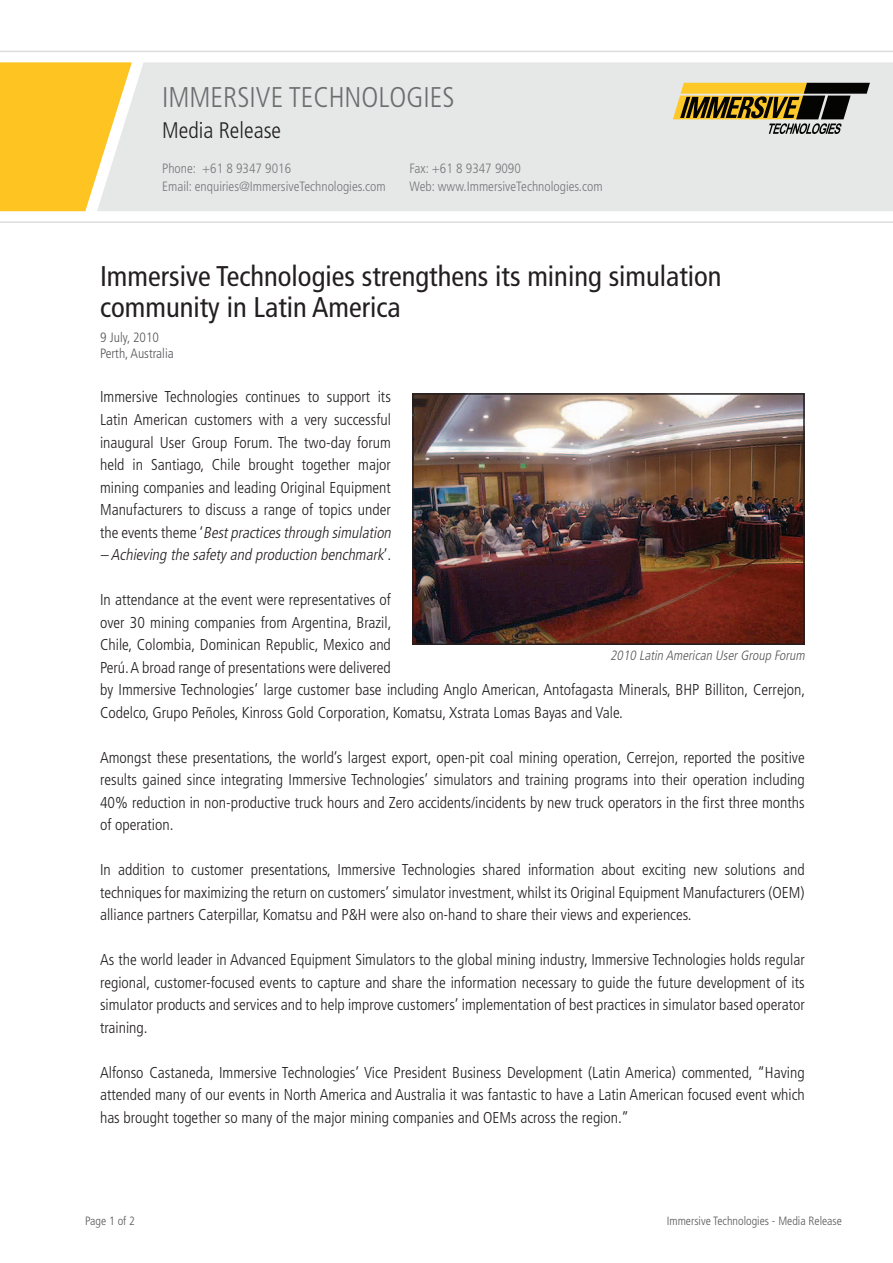
<style>
.page{position:relative;width:893px;height:1263px;background:#fff}
.page>*{position:absolute;margin:0;border:0;box-sizing:border-box;transform-origin:0 0}
.t1{font:condensed 28.5px/31.5px "Frutiger";color:#231f20}
.t2{font:300 condensed 28.5px "Frutiger";color:#6c6d70}
.t3{font:300 condensed 22.5px "Frutiger";color:#231f20}
.t4{font:300 condensed 15.75px/22.5px "Frutiger";color:#231f20;text-align:justify}
.t5{font:italic 300 condensed 15.75px "Frutiger";color:#231f20}
.t6{font:300 condensed 13.5px "Frutiger";color:#76787b}
.t7{font:italic 300 condensed 13.5px "Frutiger";color:#57585a}
.t8{font:300 condensed 13.5px/16.2px "Frutiger";color:#57585a}
.t9{font:300 condensed 12px "Frutiger";color:#57585a}
.s1{font-style:italic}
.s2{font-style:normal}
</style>
<div class="page">
<div style="left:0;top:62px;width:97px;height:149px;background:#fec422"></div>
<div style="left:97px;top:62px;width:796px;height:149px;background:#e5e8e7"></div>
<hr style="left:0;top:51px;width:893px;height:1px;background:#dcdddf">
<hr style="left:0;top:221px;width:893px;height:2px;background:#dcdddf">
<svg style="left:673px;top:83px;width:197px;height:51px;background:#9b8d60"></svg>
<img style="left:415px;top:396px;width:387px;height:246px">
<div style="left:412px;top:393px;width:393px;height:252px;border:2px solid #231f20"></div>
<h1 class="t2" style="left:162px;top:81px;width:294px">IMMERSIVE TECHNOLOGIES</h1>
<h2 class="t3" style="left:162px;top:118px;width:121px">Media Release</h2>
<p class="t6" style="left:162px;top:161px;width:131px">Phone: +61 8 9347 9016</p>
<p class="t6" style="left:410px;top:161px;width:113px">Fax: +61 8 9347 9090</p>
<p class="t6" style="left:162px;top:179px;width:225px">Email: enquiries@ImmersiveTechnologies.com</p>
<p class="t6" style="left:410px;top:179px;width:194px">Web: www.ImmersiveTechnologies.com</p>
<h1 class="t1" style="left:100px;top:261px;width:623px">Immersive Technologies strengthens its mining simulation community in Latin America</h1>
<p class="t8" style="left:100px;top:330px;width:75px">9 July, 2010<br>Perth, Australia</p>
<p class="t4" style="left:100px;top:386px;width:296px;text-align:left">Immersive Technologies continues to support its Latin American customers with a very successful inaugural User Group Forum. The two-day forum held in Santiago, Chile brought together major mining companies and leading Original Equipment Manufacturers to discuss a range of topics under t h e e v e n t s t h e m e ‘ <span class="s1">Bestpracticesthrough simulation</span></p>
<p class="t5" style="left:100px;top:546px;width:293px">– Achieving the safetyand production benchmark<span class="s2">’ .</span></p>
<p class="t4" style="left:100px;top:588px;width:707px;text-align:left">In attendance at the event were representatives of<br>over 30 mining companies from Argentina, Brazil,<br>Chile, Colombia, Dominican Republic, Mexico and<br>Perú. A broad range of presentations were delivered<br>by Immersive Technologies’ large customer base including Anglo American, Antofagasta Minerals, BHP Billiton, Cerrejon, Codelco, Grupo Peñoles, Kinross Gold Corporation, Komatsu, Xstrata Lomas Bayas and Vale.</p>
<p class="t4" style="left:100px;top:746px;width:706px">Amongst these presentations, the world’s largest export, open-pit coal mining operation, Cerrejon, reported the positive results gained since integrating Immersive Technologies’ simulators and training programs into their operation including 40% reduction in non-productive truck hours and Zero accidents/incidents by new truck operators in the first three months of operation.</p>
<p class="t4" style="left:100px;top:859px;width:706px">In addition to customer presentations, Immersive Technologies shared information about exciting new solutions and techniques for maximizing the return on customers’ simulator investment, whilst its Original Equipment Manufacturers (OEM) alliance partners Caterpillar, Komatsu and P&amp;H were also on-hand to share their views and experiences.</p>
<p class="t4" style="left:100px;top:949px;width:706px">As the world leader in Advanced Equipment Simulators to the global mining industry, Immersive Technologies holds regular regional, customer-focused events to capture and share the information necessary to guide the future development of its simulator products and services and to help improve customers’ implementation of best practices in simulator based operator training.</p>
<p class="t4" style="left:100px;top:1061px;width:706px">Alfonso Castaneda, Immersive Technologies’ Vice President Business Development (Latin America) commented, “Having attended many of our events in North America and Australia it was fantastic to have a Latin American focused event which has brought together so many of the major mining companies and OEMs across the region.”</p>
<p class="t7" style="left:610px;top:647px;width:199px">2010 Latin American UserGroup Forum</p>
<p class="t9" style="left:85px;top:1214px;width:51px">Page 1 of 2</p>
<p class="t9" style="left:667px;top:1214px;width:177px">Immersive Technologies - Media Release</p>
</div>
